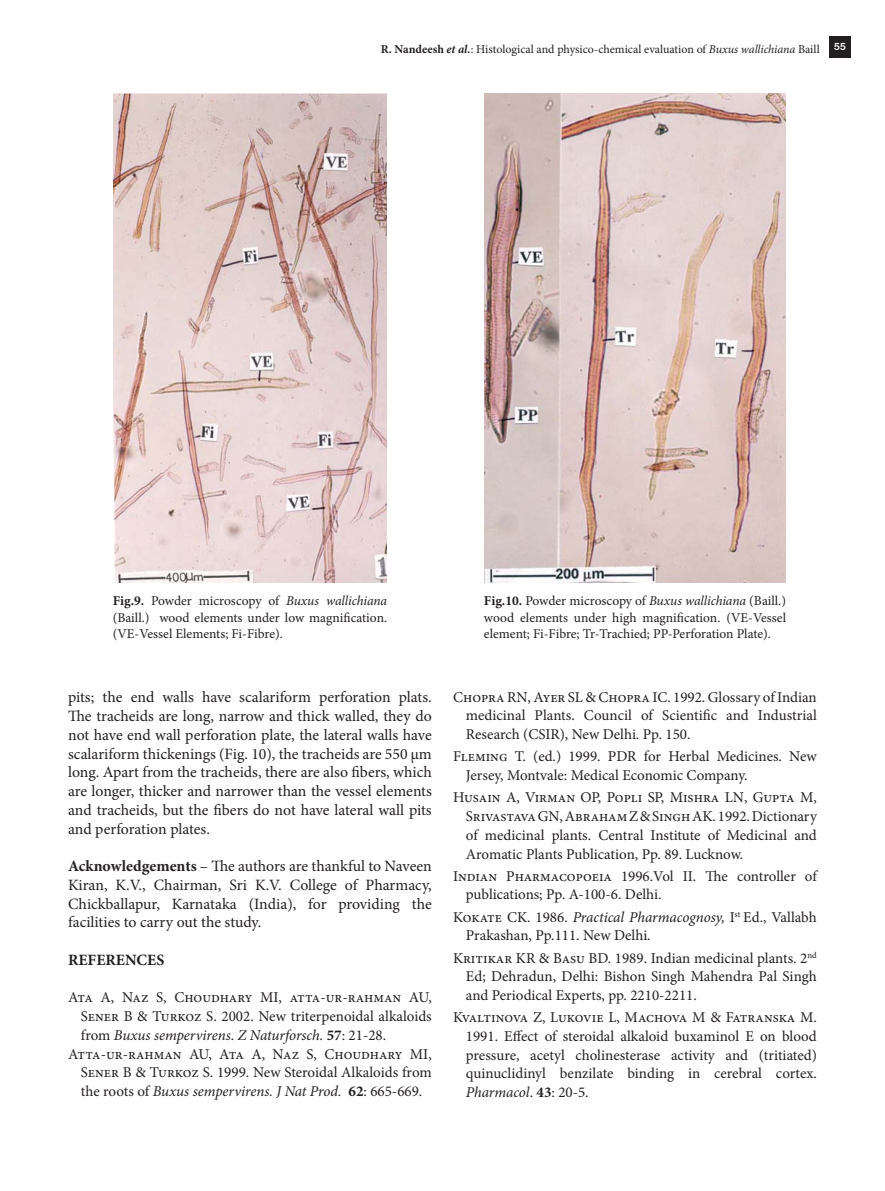
<style>
.page{position:relative;width:885px;height:1191px;background:#fff}
.page>*{position:absolute;margin:0;border:0;box-sizing:border-box;transform-origin:0 0}
.t1{font:15.75px/18.8px "Minion Pro";color:#231f20;text-align:justify}
.t2{font:700 15.75px "Minion Pro";color:#231f20}
.t3{font:15px/18.8px "Minion Pro";color:#231f20;text-align:justify}
.t4{font:italic 15px "Minion Pro";color:#231f20}
.t5{font:13.5px/16.5px "Minion Pro";color:#231f20;text-align:justify}
.t6{font:12px "Minion Pro";color:#231f20}
.s1{font-weight:700}
.s2{font-weight:700;font-style:italic}
.s3{font-style:italic}
.s4{font-style:normal}
.s5{font-weight:700;font-style:normal}
</style>
<div class="page">
<div style="left:829px;top:37px;width:21px;height:21px;background:#231f20"></div>
<img style="left:114px;top:94px;width:272px;height:488px">
<img style="left:484px;top:94px;width:301px;height:489px">
<p class="t6" style="left:381px;top:44px;width:466px"><span class="s1">R. Nandeesh</span> <span class="s2">et al.</span>: Histological and physico-chemical evaluation of <span class="s3">Buxus wallichiana</span> Baill <sup>55</sup></p>
<p class="t5" style="left:113px;top:594px;width:276px"><span class="s1">Fig.9.</span> Powder microscopy of <span class="s3">Buxus wallichiana </span>(Baill.) wood elements under low magnification. (VE-Vessel Elements; Fi-Fibre).</p>
<p class="t1" style="left:68px;top:689px;width:365px">pits; the end walls have scalariform perforation plats.<br>The tracheids are long, narrow and thick walled, they do not have end wall perforation plate, the lateral walls have scalariform thickenings (Fig. 10), the tracheids are 550 μm long. Apart from the tracheids, there are also fibers, which are longer, thicker and narrower than the vessel elements and tracheids, but the fibers do not have lateral wall pits and perforation plates.</p>
<p class="t1" style="left:68px;top:858px;width:365px"><span class="s1">Acknowledgements</span> – The authors are thankful to Naveen Kiran, K.V., Chairman, Sri K.V. College of Pharmacy, Chickballapur, Karnataka (India), for providing the facilities to carry out the study.</p>
<p class="t2" style="left:68px;top:953px;width:98px">REFERENCES</p>
<p class="t3" style="left:68px;top:989px;width:365px">Ata A, Naz S, Choudhary MI, atta-ur-rahman AU,</p>
<p class="t3" style="left:81px;top:1008px;width:352px">Sener B &amp; Turkoz S. 2002. New triterpenoidal alkaloids</p>
<p class="t4" style="left:81px;top:1029px;width:307px"><span class="s4">from</span> Buxus sempervirens<span class="s4">.</span> Z Naturforsch. <span class="s5">57</span><span class="s4">: 21-28.</span></p>
<p class="t3" style="left:68px;top:1045px;width:365px">Atta-ur-rahman AU, Ata A, Naz S, Choudhary MI,</p>
<p class="t3" style="left:81px;top:1064px;width:352px">Sener B &amp; Turkoz S. 1999. New Steroidal Alkaloids from</p>
<p class="t4" style="left:81px;top:1085px;width:343px"><span class="s4">the roots of</span> Buxus sempervirens. J Nat Prod. <span class="s5">62</span><span class="s4">: 665-669.</span></p>
<p class="t5" style="left:484px;top:594px;width:303px"><span class="s1">Fig.10.</span> Powder microscopy of <span class="s3">Buxus wallichiana</span> (Baill.) wood elements under high magnification. (VE-Vessel element; Fi-Fibre; Tr-Trachied; PP-Perforation Plate).</p>
<p class="t3" style="left:466px;top:689px;width:352px;text-indent:-13px">Chopra RN, Ayer SL &amp; Chopra IC. 1992. Glossary of Indian medicinal Plants. Council of Scientific and Industrial Research (CSIR), New Delhi. Pp. 150.</p>
<p class="t3" style="left:466px;top:748px;width:352px;text-indent:-13px">Fleming T. (ed.) 1999. PDR for Herbal Medicines. New<br>Jersey, Montvale: Medical Economic Company.</p>
<p class="t3" style="left:466px;top:789px;width:353px;text-indent:-13px">Husain Α, Virman OP, Popli SP, Mishra LN, Gupta Μ, Srivastava GN, Abraham Z &amp; Singh AK. 1992. Dictionary of medicinal plants. Central Institute of Medicinal and Aromatic Plants Publication, Pp. 89. Lucknow.</p>
<p class="t3" style="left:466px;top:868px;width:352px;text-indent:-13px">Indian Pharmacopoeia 1996.Vol II. The controller of publications; Pp. A-100-6. Delhi.</p>
<p class="t3" style="left:466px;top:908px;width:352px;text-indent:-13px">Kokate CK. 1986. <span class="s3">Practical Pharmacognosy,</span> I<sup>st</sup> Ed., Vallabh<br>Prakashan, Pp.111. New Delhi.</p>
<p class="t3" style="left:466px;top:949px;width:352px;text-indent:-13px">Kritikar KR &amp; Basu BD. 1989. Indian medicinal plants. 2<sup>nd </sup>Ed; Dehradun, Delhi: Bishon Singh Mahendra Pal Singh and Periodical Experts, pp. 2210-2211.</p>
<p class="t3" style="left:466px;top:1009px;width:352px;text-indent:-13px">Kvaltinova Z, Lukovie L, Machova Μ &amp; Fatranska M.<br>1991. Effect of steroidal alkaloid buxaminol E on blood pressure, acetyl cholinesterase activity and (tritiated) quinuclidinyl benzilate binding in cerebral cortex.<br><span class="s3">Pharmacol</span>. <span class="s1">43</span>: 20-5.</p>
</div>
